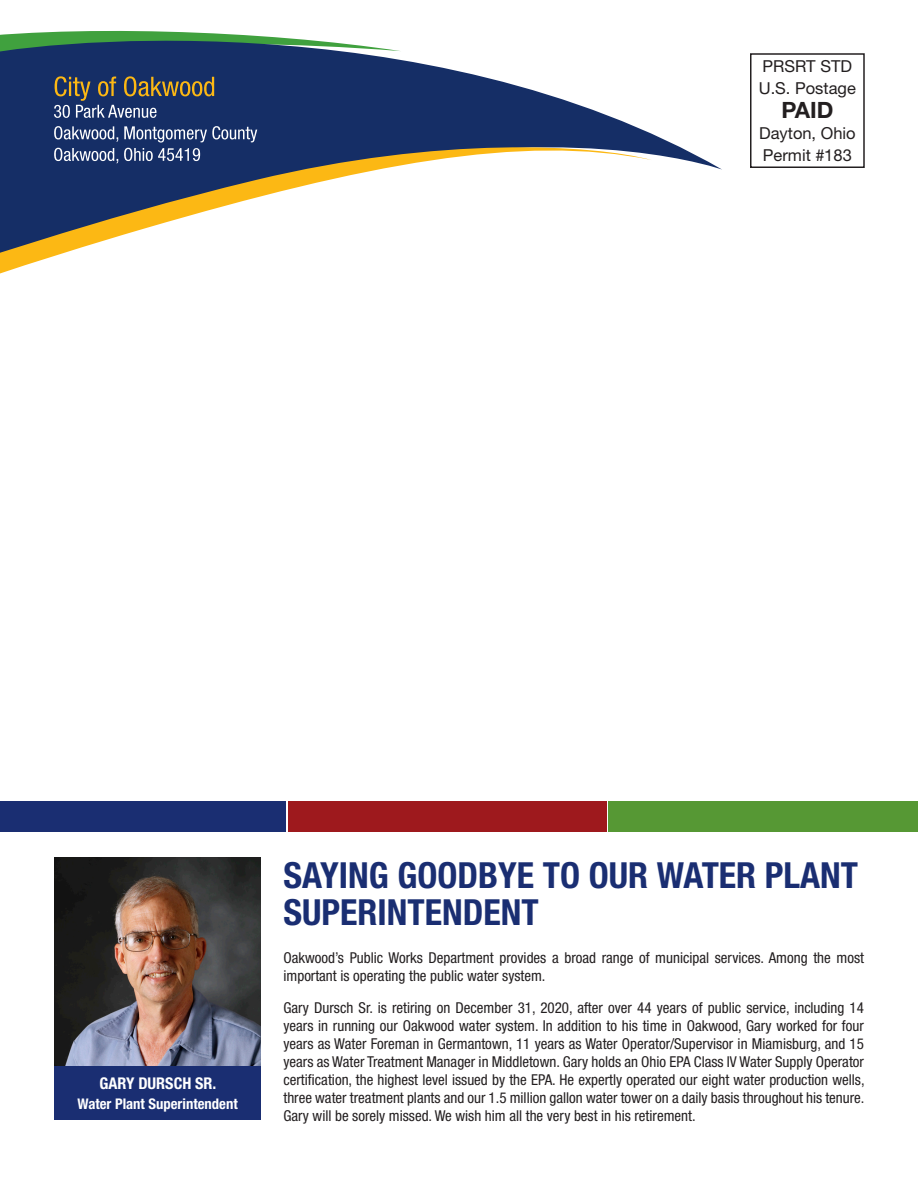
<style>
.page{position:relative;width:918px;height:1188px;background:#fff}
.page>*{position:absolute;margin:0;border:0;box-sizing:border-box;transform-origin:0 0}
.Body_Copy{font:700 condensed 36px/37.5px "Helvetica Neue LT Std";color:#1a2e72}
.Body_Copy-2{font:700 22.5px "Helvetica Neue LT Std";color:#231f20}
.Body_Copy-3{font:16.5px "Helvetica Neue LT Std";color:#231f20}
.Body_Copy-4{font:700 condensed 16.2px "Helvetica Neue LT Std";color:#fff}
.Body_Copy-5{font:condensed 15px/18px "Helvetica Neue LT Std";color:#231f20}
.Body_Copy-6{font:700 condensed 14.7px "Helvetica Neue LT Std";color:#fff}
</style>
<div class="page">
<svg style="left:0;top:60px;width:722px;height:110px;fill:#152e66"></svg>
<svg style="left:0;top:133px;width:652px;height:141px"></svg>
<svg style="left:54px;top:126px;width:203px;height:38px;background:#415582"></svg>
<svg style="left:0;top:30px;width:401px;height:88px;background:#36516e"></svg>
<div style="left:0;top:801px;width:286px;height:31px;background:#1a2e72"></div>
<div style="left:288px;top:801px;width:318px;height:31px;background:#9e191d"></div>
<div style="left:609px;top:801px;width:309px;height:31px;background:#569834"></div>
<div style="left:750px;top:53px;width:115px;height:115px;border:2px solid #231f20"></div>
<img style="left:54px;top:858px;width:207px;height:208px">
<div style="left:54px;top:1066px;width:207px;height:54px;background:#1a2e72"></div>
<p class="Body_Copy-3" style="left:763px;top:57px;width:91px">PRSRT STD</p>
<p class="Body_Copy-3" style="left:759px;top:78px;width:99px">U.S. Postage</p>
<p class="Body_Copy-2" style="left:781px;top:96px;width:54px">PAID</p>
<p class="Body_Copy-3" style="left:759px;top:124px;width:98px">Dayton, Ohio</p>
<p class="Body_Copy-3" style="left:763px;top:145px;width:90px">Permit #183</p>
<p class="Body_Copy-4" style="left:99px;top:1073px;width:119px">GARY DURSCH SR.</p>
<p class="Body_Copy-6" style="left:77px;top:1095px;width:162px">Water Plant Superintendent</p>
<p class="Body_Copy" style="left:284px;top:856px;width:576px">SAYING GOODBYE TO OUR WATER PLANT<br>SUPERINTENDENT</p>
<p class="Body_Copy-5" style="left:284px;top:949px;width:582px">Oakwood’s Public Works Department provides a broad range of municipal services. Among the most important is operating the public water system.</p>
<p class="Body_Copy-5" style="left:284px;top:998px;width:583px;text-align:justify">Gary Dursch Sr. is retiring on December 31, 2020, after over 44 years of public service, including 14 years in running our Oakwood water system. In addition to his time in Oakwood, Gary worked for four years as Water Foreman in Germantown, 11 years as Water Operator/Supervisor in Miamisburg, and 15 years as Water Treatment Manager in Middletown. Gary holds an Ohio EPA Class IV Water Supply Operator certification, the highest level issued by the EPA. He expertly operated our eight water production wells, three water treatment plants and our 1.5 million gallon water tower on a daily basis throughout his tenure.<br>Gary will be sorely missed. We wish him all the very best in his retirement.</p>
</div>
